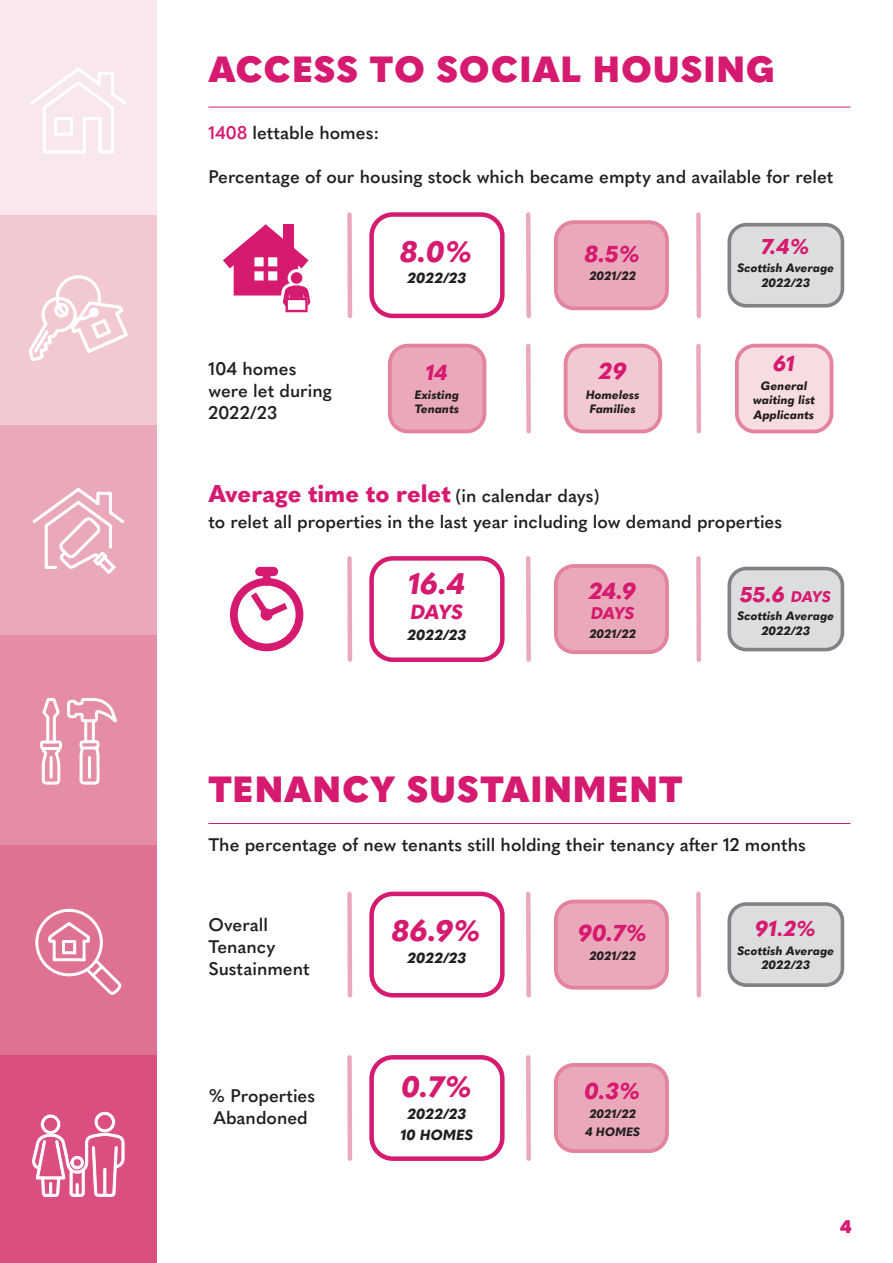
<style>
.page{position:relative;width:893px;height:1263px;background:#fff}
.page>*{position:absolute;margin:0;border:0;box-sizing:border-box;transform-origin:0 0}
.t1{font:900 36px "Quasimoda";letter-spacing:.025em;color:#d51a70}
.t2{font:italic 800 29.1px "Quasimoda";color:#d51a70}
.t3{font:800 24px "Quasimoda";color:#d51a70}
.t4{font:italic 800 22.8px "Quasimoda";color:#d51a70}
.t5{font:italic 800 21.3px "Quasimoda";color:#d51a70}
.t6{font:italic 800 20.1px "Quasimoda";color:#d51a70}
.t7{font:600 18px/21.6px "Quasimoda";color:#231f20}
.t8{font:900 18px "Quasimoda";color:#d51a70}
.t9{font:italic 800 16.8px "Quasimoda";color:#d51a70}
.t10{font:italic 800 14.55px/21.6px "Quasimoda";color:#231f20;text-align:center}
.t11{font:italic 800 12px/14.4px "Quasimoda";color:#231f20;text-align:center}
.s1{color:#d51a70}
.s2{font-weight:600;font-size:18px;color:#231f20}
.s3{font-size:15.3px}
</style>
<div class="page">
<div style="left:0;top:1055px;width:157px;height:208px;background:#da4e80"></div>
<div style="left:0;top:845px;width:157px;height:210px;background:#df7192"></div>
<div style="left:0;top:634px;width:157px;height:211px;background:#e48da4"></div>
<div style="left:0;top:424px;width:157px;height:210px;background:#eaa9ba"></div>
<div style="left:0;top:214px;width:157px;height:210px;background:#f2c9d1"></div>
<div style="left:0;top:0;width:157px;height:214px;background:#f8e7eb"></div>
<svg style="left:30px;top:67px;width:97px;height:86px"></svg>
<svg style="left:29px;top:275px;width:99px;height:86px"></svg>
<svg style="left:32px;top:488px;width:92px;height:86px"></svg>
<svg style="left:40px;top:698px;width:77px;height:87px"></svg>
<svg style="left:35px;top:909px;width:87px;height:86px"></svg>
<svg style="left:32px;top:1111px;width:93px;height:87px"></svg>
<div style="left:347px;top:215px;width:5px;height:101px;background:#eaa9ba"></div>
<div style="left:526px;top:215px;width:5px;height:101px;background:#eaa9ba"></div>
<div style="left:526px;top:346px;width:5px;height:85px;background:#eaa9ba"></div>
<div style="left:696px;top:346px;width:5px;height:85px;background:#eaa9ba"></div>
<div style="left:696px;top:215px;width:5px;height:101px;background:#eaa9ba"></div>
<div style="left:729px;top:225px;width:113px;height:81px;background:#dcdddf;border-radius:17px"></div>
<div style="left:727px;top:223px;width:117px;height:85px;border:4px solid #808285;border-radius:17px"></div>
<div style="left:556px;top:222px;width:111px;height:86px;background:#eaa9ba;border-radius:18px"></div>
<div style="left:554px;top:220px;width:115px;height:90px;border:4px solid #e3839e;border-radius:18px"></div>
<div style="left:369px;top:212px;width:136px;height:106px;border:4px solid #d51a70;border-radius:21px"></div>
<hr style="left:208px;top:823px;width:642px;height:1px;background:#d51a70">
<hr style="left:208px;top:107px;width:642px;height:1px;background:#d51a70">
<div style="left:737px;top:346px;width:94px;height:85px;background:#f7dde1;border-radius:18px"></div>
<div style="left:735px;top:344px;width:98px;height:89px;border:4px solid #e3839e;border-radius:18px"></div>
<div style="left:566px;top:346px;width:94px;height:85px;background:#f2c9d1;border-radius:18px"></div>
<div style="left:564px;top:344px;width:98px;height:89px;border:4px solid #e3839e;border-radius:18px"></div>
<div style="left:390px;top:346px;width:94px;height:85px;background:#eaa9ba;border-radius:18px"></div>
<div style="left:388px;top:344px;width:98px;height:89px;border:4px solid #e3839e;border-radius:18px"></div>
<div style="left:347px;top:894px;width:5px;height:101px;background:#eaa9ba"></div>
<div style="left:526px;top:894px;width:5px;height:101px;background:#eaa9ba"></div>
<div style="left:696px;top:894px;width:5px;height:101px;background:#eaa9ba"></div>
<div style="left:729px;top:904px;width:113px;height:81px;background:#dcdddf;border-radius:17px"></div>
<div style="left:727px;top:902px;width:117px;height:85px;border:4px solid #808285;border-radius:17px"></div>
<div style="left:556px;top:901px;width:111px;height:87px;background:#eaa9ba;border-radius:18px"></div>
<div style="left:554px;top:899px;width:115px;height:90px;border:4px solid #e3839e;border-radius:18px"></div>
<div style="left:369px;top:892px;width:136px;height:105px;border:4px solid #d51a70;border-radius:21px"></div>
<div style="left:347px;top:1057px;width:5px;height:102px;background:#eaa9ba"></div>
<div style="left:526px;top:1057px;width:5px;height:102px;background:#eaa9ba"></div>
<div style="left:556px;top:1065px;width:111px;height:86px;background:#eaa9ba;border-radius:18px"></div>
<div style="left:554px;top:1063px;width:115px;height:90px;border:4px solid #e3839e;border-radius:18px"></div>
<div style="left:369px;top:1055px;width:136px;height:106px;border:4px solid #d51a70;border-radius:21px"></div>
<div style="left:347px;top:558px;width:5px;height:102px;background:#eaa9ba"></div>
<div style="left:526px;top:558px;width:5px;height:102px;background:#eaa9ba"></div>
<div style="left:696px;top:558px;width:5px;height:102px;background:#eaa9ba"></div>
<div style="left:729px;top:568px;width:113px;height:82px;background:#dcdddf;border-radius:17px"></div>
<div style="left:727px;top:567px;width:117px;height:84px;border:4px solid #808285;border-radius:17px"></div>
<div style="left:556px;top:566px;width:111px;height:86px;background:#eaa9ba;border-radius:18px"></div>
<div style="left:554px;top:564px;width:115px;height:90px;border:4px solid #e3839e;border-radius:18px"></div>
<div style="left:369px;top:556px;width:136px;height:106px;border:4px solid #d51a70;border-radius:21px"></div>
<svg style="left:223px;top:224px;width:87px;height:88px"></svg>
<svg style="left:230px;top:578px;width:73px;height:73px"></svg>
<div style="left:261px;top:608px;width:12px;height:13px;background:#d51a70;border-radius:50%"></div>
<div style="left:255px;top:567px;width:23px;height:9px;background:#d51a70;border-radius:5px"></div>
<div style="left:263px;top:571px;width:8px;height:15px;background:#d51a70;border-radius:4px"></div>
<h1 class="t1" style="left:208px;top:41px;width:568px">ACCESS TO SOCIAL HOUSING</h1>
<p class="t7" style="left:208px;top:121px;width:172px"><span class="s1">1408</span> lettable homes:</p>
<p class="t7" style="left:208px;top:165px;width:626px">Percentage of our housing stock which became empty and available for relet</p>
<h2 class="t2" style="left:401px;top:229px;width:74px">8.0%</h2>
<p class="t10" style="left:408px;top:266px;width:60px">2022/23</p>
<p class="t4" style="left:585px;top:236px;width:57px">8.5%</p>
<p class="t11" style="left:590px;top:268px;width:48px">2021/22</p>
<p class="t5" style="left:762px;top:229px;width:50px">7.4%</p>
<p class="t11" style="left:737px;top:260px;width:99px">Scottish Average<br>2022/23</p>
<p class="t7" style="left:208px;top:357px;width:125px">104 homes were let during<br>2022/23</p>
<p class="t5" style="left:773px;top:347px;width:23px">61</p>
<p class="t4" style="left:599px;top:353px;width:29px">29</p>
<p class="t11" style="left:586px;top:386px;width:55px">Homeless<br>Families</p>
<p class="t5" style="left:426px;top:356px;width:23px">14</p>
<p class="t11" style="left:415px;top:386px;width:46px;text-align:left">Existing<br>Tenants</p>
<p class="t11" style="left:753px;top:378px;width:64px">General waiting list<br>Applicants</p>
<h3 class="t3" style="left:208px;top:475px;width:393px">Average time to relet <span class="s2">(in calendar days)</span></h3>
<p class="t7" style="left:208px;top:510px;width:575px">to relet all properties in the last year including low demand properties</p>
<h2 class="t2" style="left:409px;top:561px;width:58px">16.4</h2>
<p class="t6" style="left:411px;top:596px;width:54px">DAYS</p>
<p class="t10" style="left:408px;top:623px;width:60px">2022/23</p>
<p class="t4" style="left:589px;top:573px;width:49px">24.9</p>
<p class="t9" style="left:591px;top:600px;width:45px">DAYS</p>
<p class="t11" style="left:590px;top:625px;width:48px">2021/22</p>
<h1 class="t1" style="left:208px;top:760px;width:476px">TENANCY SUSTAINMENT</h1>
<p class="t5" style="left:741px;top:577px;width:92px">55.6 <span class="s3">DAYS</span></p>
<p class="t11" style="left:737px;top:608px;width:99px">Scottish Average<br>2022/23</p>
<p class="t7" style="left:208px;top:833px;width:599px">The percentage of new tenants still holding their tenancy after 12 months</p>
<p class="t7" style="left:208px;top:913px;width:103px">Overall<br>Tenancy<br>Sustainment</p>
<p class="t7" style="left:208px;top:1084px;width:108px">% Properties<br>Abandoned</p>
<h2 class="t2" style="left:392px;top:908px;width:91px">86.9%</h2>
<p class="t10" style="left:408px;top:946px;width:60px">2022/23</p>
<h2 class="t2" style="left:401px;top:1064px;width:73px">0.7%</h2>
<p class="t10" style="left:401px;top:1102px;width:74px">2022/23<br>10 HOMES</p>
<p class="t4" style="left:578px;top:915px;width:71px">90.7%</p>
<p class="t11" style="left:590px;top:947px;width:48px">2021/22</p>
<p class="t4" style="left:585px;top:1073px;width:58px">0.3%</p>
<p class="t11" style="left:585px;top:1103px;width:56px;line-height:18.6px">2021/22<br>4 HOMES</p>
<p class="t5" style="left:755px;top:912px;width:63px">91.2%</p>
<p class="t11" style="left:737px;top:942px;width:99px">Scottish Average<br>2022/23</p>
<p class="t8" style="left:840px;top:1213px;width:13px">4</p>
</div>
